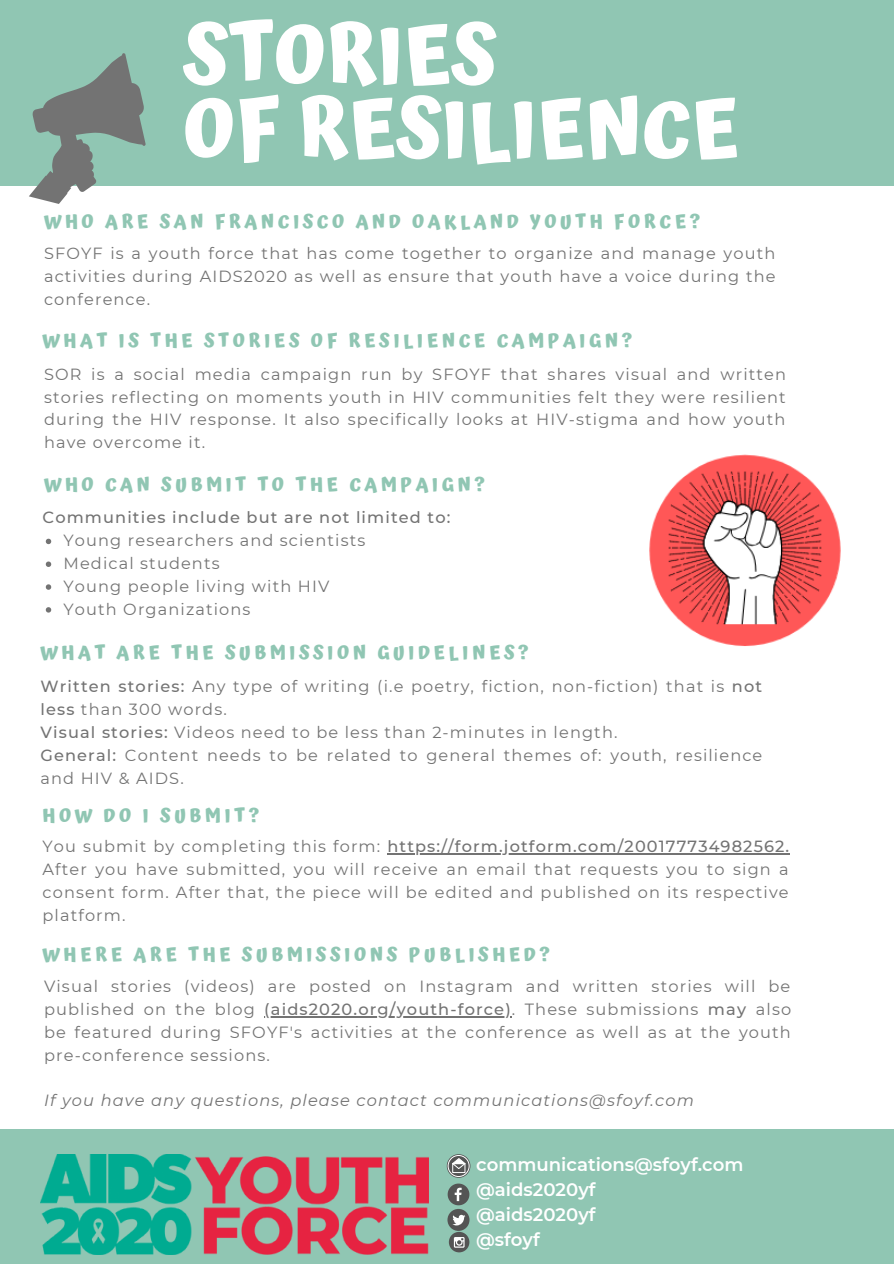
<style>
.page{position:relative;width:894px;height:1264px;background:#fff}
.page>*{position:absolute;margin:0;border:0;box-sizing:border-box;transform-origin:0 0}
.t1{font:700 79.5px/73.7px "Atma";color:#fff}
.t2{font:700 18.75px "Atma";letter-spacing:.19em;color:#90c6b3}
.t3{font:600 18.15px/24.9px "Montserrat";color:#fff}
.t4{font:16.2px/22.8px "Montserrat";letter-spacing:.07em;color:#737373;text-align:justify}
.t5{font:italic 16.2px "Montserrat";letter-spacing:.07em;color:#737373}
.t6{font:500 16.2px "Montserrat";letter-spacing:.07em;color:#737373}
.s1{font-weight:500}
</style>
<div class="page">
<div style="left:0;top:0;width:893px;height:185px;background:#90c6b3"></div>
<div style="left:0;top:1128px;width:893px;height:135px;background:#90c6b3"></div>
<img style="left:649px;top:454px;width:192px;height:192px">
<img style="left:41px;top:1154px;width:387px;height:100px">
<svg style="left:12px;top:53px;width:154px;height:151px"></svg>
<svg style="left:447px;top:1183px;width:22px;height:22px"></svg>
<div style="left:447px;top:1208px;width:22px;height:22px;background:#545454;border-radius:50%"></div>
<svg style="left:452px;top:1214px;width:13px;height:11px"></svg>
<svg style="left:448px;top:1231px;width:21px;height:21px"></svg>
<svg style="left:454px;top:1236px;width:10px;height:11px"></svg>
<svg style="left:446px;top:1154px;width:24px;height:23px"></svg>
<div style="left:448px;top:1155px;width:21px;height:21px;border:1px solid #fff;border-radius:50%"></div>
<svg style="left:451px;top:1157px;width:15px;height:12px"></svg>
<svg style="left:46px;top:538px;width:5px;height:6px"></svg>
<svg style="left:46px;top:561px;width:5px;height:6px"></svg>
<svg style="left:46px;top:584px;width:5px;height:5px"></svg>
<svg style="left:46px;top:607px;width:5px;height:5px"></svg>
<hr style="left:264px;top:1016px;width:248px;height:1px;background:#737373">
<hr style="left:387px;top:853px;width:403px;height:1px;background:#737373">
<h1 class="t1" style="left:183px;top:18px;width:557px">STORIES<br>OF RESILIENCE</h1>
<p class="t2" style="left:44px;top:211px;width:657px">WHO ARE SAN FRANCISCO AND OAKLAND YOUTH FORCE?</p>
<p class="t4" style="left:44px;top:242px;width:733px">SFOYF is a youth force that has come together to organize and manage youth activities during AIDS2020 as well as ensure that youth have a voice during the conference.</p>
<p class="t2" style="left:43px;top:329px;width:591px">WHAT IS THE STORIES OF RESILIENCE CAMPAIGN?</p>
<p class="t4" style="left:44px;top:362px;width:743px">SOR is a social media campaign run by SFOYF that shares visual and written stories reflecting on moments youth in HIV communities felt they were resilient during the HIV response. It also specifically looks at HIV-stigma and how youth have overcome it.</p>
<p class="t2" style="left:44px;top:473px;width:442px">WHO CAN SUBMIT TO THE CAMPAIGN?</p>
<p class="t6" style="left:43px;top:508px;width:409px">Communities include but are not limited to:</p>
<p class="t4" style="left:63px;top:529px;width:303px;text-align:left">Young researchers and scientists<br>Medical students<br>Young people living with HIV<br>Youth Organizations</p>
<p class="t2" style="left:41px;top:641px;width:489px">WHAT ARE THE SUBMISSION GUIDELINES?</p>
<p class="t4" style="left:41px;top:675px;width:723px;text-align:left"><span class="s1">Written stories:</span> Any type of writing (i.e poetry, fiction, non-fiction) that is <span class="s1">not less</span> than 300 words.<br><span class="s1">Visual stories:</span> Videos need to be less than 2-minutes in length.<br><span class="s1">General:</span> Content needs to be related to general themes of: youth, resilience and HIV &amp; AIDS.</p>
<p class="t2" style="left:43px;top:804px;width:218px">HOW DO I SUBMIT?</p>
<p class="t4" style="left:43px;top:834px;width:748px">You submit by completing this form: <span class="s1">https://form.jotform.com/200177734982562.<br></span>After you have submitted, you will receive an email that requests you to sign a consent form. After that, the piece will be edited and published on its respective platform.</p>
<p class="t2" style="left:43px;top:944px;width:508px">WHERE ARE THE SUBMISSIONS PUBLISHED?</p>
<p class="t4" style="left:44px;top:975px;width:748px">Visual stories (videos) are posted on Instagram and written stories will be published on the blog <span class="s1">(aids2020.org/youth-force)</span>. These submissions <span class="s1">may</span> also be featured during SFOYF's activities at the conference as well as at the youth pre-conference sessions.</p>
<p class="t5" style="left:44px;top:1090px;width:651px">If you have any questions, please contact communications@sfoyf.com</p>
<p class="t3" style="left:476px;top:1152px;width:268px">communications@sfoyf.com @aids2020yf<br>@aids2020yf<br>@sfoyf</p>
</div>
